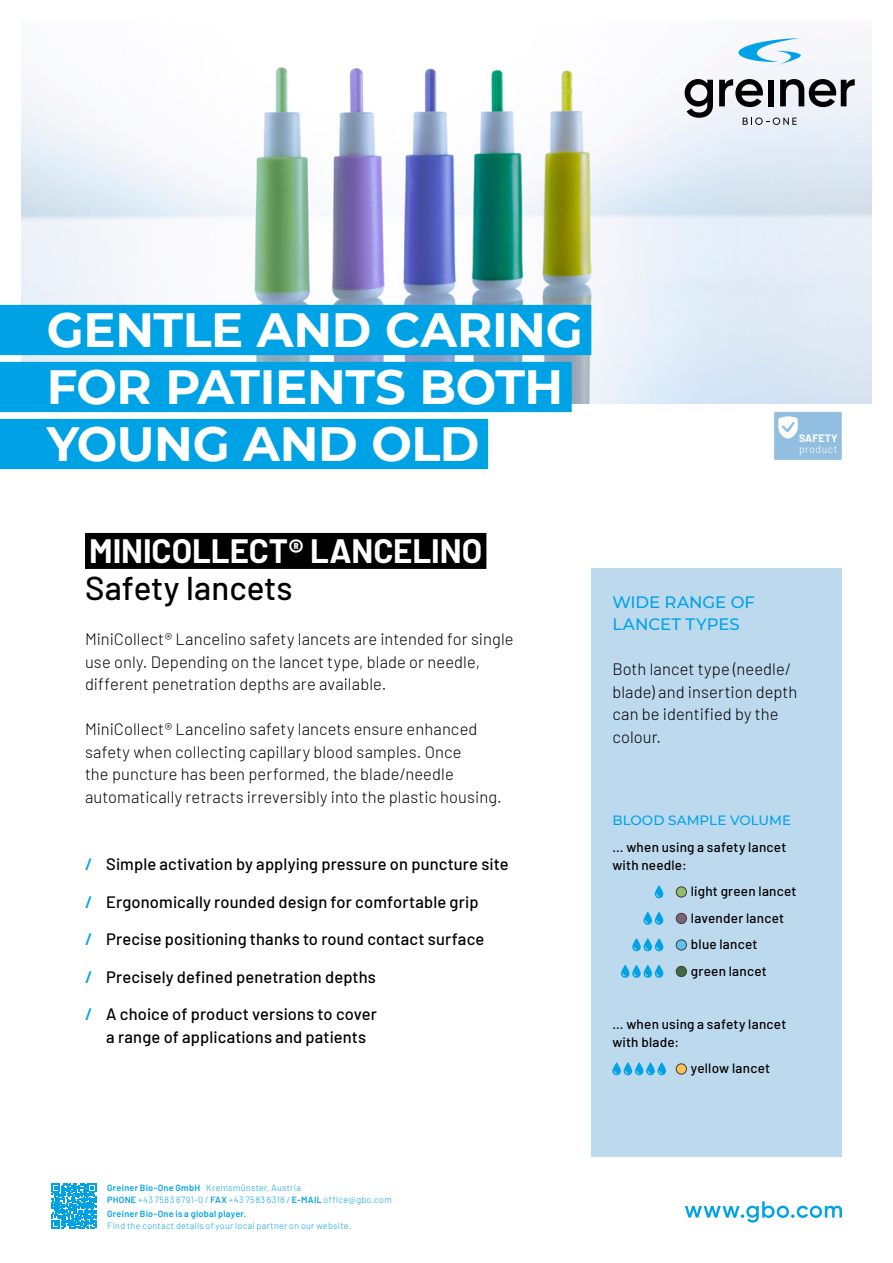
<style>
.page{position:relative;width:893px;height:1263px;background:#fff}
.page>*{position:absolute;margin:0;border:0;box-sizing:border-box;transform-origin:0 0}
.t1{font:700 48px/57px "Montserrat";letter-spacing:-.01em;color:#fff}
.t2{font:700 33px "Barlow";letter-spacing:-.005em;color:#fff}
.t3{font:500 33px "Barlow";color:#000}
.t4{font:300 16.5px/22.5px "Barlow";letter-spacing:.005em;color:#000}
.t5{font:500 16.5px/22.5px "Barlow";letter-spacing:.005em;color:#000}
.t6{font:500 16.5px/22.5px "Montserrat";color:#00a2e6}
.t7{font:500 13.5px/26.5px "Barlow";letter-spacing:.02em;color:#000}
.t8{font:500 13.5px "Montserrat";color:#00a2e6}
.t9{font:300 10.5px "Barlow";letter-spacing:.045em;color:#fff}
.t10{font:700 10.5px "Barlow";letter-spacing:.01em;color:#fff}
.t11{font:300 9px/12px "Barlow";letter-spacing:.035em;color:#00a2e6}
.t12{font:600 9px "Barlow";letter-spacing:.03em;color:#00a2e6}
.s1{font-weight:600;color:#00a2e6}
.s2{font-weight:600}
</style>
<div class="page">
<div style="left:591px;top:568px;width:251px;height:589px;background:#bdd9ee"></div>
<svg style="left:52px;top:1184px;width:44px;height:44px"></svg>
<img style="left:21px;top:46px;width:851px;height:358px">
<div style="left:773px;top:411px;width:69px;height:50px;background:#92bfdf"></div>
<svg style="left:778px;top:416px;width:20px;height:23px"></svg>
<div style="left:773px;top:410px;width:70px;height:51px;border:2px solid #fff"></div>
<svg style="left:743px;top:117px;width:54px;height:8px"></svg>
<svg style="left:738px;top:38px;width:63px;height:29px"></svg>
<svg style="left:685px;top:79px;width:28px;height:39px"></svg>
<svg style="left:719px;top:79px;width:44px;height:28px"></svg>
<div style="left:768px;top:80px;width:6px;height:26px;background:#000"></div>
<svg style="left:780px;top:79px;width:75px;height:28px"></svg>
<svg style="left:685px;top:1201px;width:157px;height:21px"></svg>
<div style="left:0;top:305px;width:591px;height:50px;background:#00a2e6"></div>
<div style="left:0;top:362px;width:572px;height:50px;background:#00a2e6"></div>
<div style="left:0;top:419px;width:488px;height:50px;background:#00a2e6"></div>
<div style="left:85px;top:533px;width:401px;height:36px;background:#000"></div>
<svg style="left:655px;top:885px;width:8px;height:13px"></svg>
<div style="left:676px;top:887px;width:10px;height:10px;background:#93bd6a;border-radius:50%"></div>
<div style="left:676px;top:887px;width:11px;height:10px;border:1px solid #413c38;border-radius:50%"></div>
<svg style="left:643px;top:912px;width:20px;height:13px"></svg>
<div style="left:676px;top:913px;width:10px;height:10px;background:#7d627c;border-radius:50%"></div>
<div style="left:676px;top:913px;width:11px;height:11px;border:1px solid #413c38;border-radius:50%"></div>
<svg style="left:632px;top:938px;width:31px;height:13px"></svg>
<div style="left:676px;top:940px;width:10px;height:10px;background:#5cc3f0;border-radius:50%"></div>
<div style="left:676px;top:940px;width:11px;height:10px;border:1px solid #413c38;border-radius:50%"></div>
<svg style="left:621px;top:965px;width:42px;height:13px"></svg>
<div style="left:676px;top:966px;width:10px;height:10px;background:#436941;border-radius:50%"></div>
<div style="left:676px;top:966px;width:11px;height:11px;border:1px solid #413c38;border-radius:50%"></div>
<svg style="left:612px;top:1062px;width:54px;height:13px"></svg>
<div style="left:676px;top:1064px;width:10px;height:10px;background:#fcc254;border-radius:50%"></div>
<div style="left:676px;top:1064px;width:11px;height:10px;border:1px solid #413c38;border-radius:50%"></div>
<h1 class="t1" style="left:47px;top:299px;width:537px">GENTLE AND CARING<br>FOR PATIENTS BOTH<br>YOUNG AND OLD</h1>
<h2 class="t2" style="left:89px;top:526px;width:394px">MINICOLLECT® LANCELINO</h2>
<h2 class="t3" style="left:85px;top:564px;width:209px">Safety lancets</h2>
<p class="t4" style="left:85px;top:627px;width:430px">MiniCollect® Lancelino safety lancets are intended for single use only. Depending on the lancet type, blade or needle, different penetration depths are available.</p>
<p class="t4" style="left:85px;top:717px;width:418px">MiniCollect® Lancelino safety lancets ensure enhanced safety when collecting capillary blood samples. Once<br>the puncture has been performed, the blade/needle automatically retracts irreversibly into the plastic housing.</p>
<p class="t5" style="left:85px;top:852px;width:425px"><span class="s1">/</span> Simple activation by applying pressure on puncture site</p>
<p class="t5" style="left:85px;top:889px;width:395px"><span class="s1">/</span> Ergonomically rounded design for comfortable grip</p>
<p class="t5" style="left:85px;top:927px;width:401px"><span class="s1">/</span> Precise positioning thanks to round contact surface</p>
<p class="t5" style="left:85px;top:964px;width:292px"><span class="s1">/</span> Precisely defined penetration depths</p>
<p class="t5" style="left:106px;top:1002px;width:272px;text-indent:-21px"><span class="s1">/</span> A choice of product versions to cover a range of applications and patients</p>
<p class="t10" style="left:799px;top:430px;width:40px">SAFETY</p>
<p class="t9" style="left:799px;top:441px;width:40px">product</p>
<p class="t6" style="left:612px;top:590px;width:144px">WIDE RANGE OF<br>LANCET TYPES</p>
<p class="t4" style="left:612px;top:657px;width:187px">Both lancet type (needle/ blade) and insertion depth can be identified by the colour.</p>
<p class="t8" style="left:612px;top:811px;width:180px">BLOOD SAMPLE VOLUME</p>
<p class="t7" style="left:612px;top:837px;width:175px;line-height:18px">... when using a safety lancet with needle:</p>
<p class="t7" style="left:691px;top:877px;width:107px">light green lancet lavender lancet blue lancet<br>green lancet</p>
<p class="t7" style="left:612px;top:1014px;width:175px;line-height:18px">... when using a safety lancet with blade:</p>
<p class="t7" style="left:691px;top:1054px;width:81px">yellow lancet</p>
<p class="t11" style="left:107px;top:1181px;width:286px"><span class="s2">Greiner Bio-One GmbH</span> Kremsmünster, Austria<br><span class="s2">PHONE</span> +43 7583 6791-0 / <span class="s2">FAX</span> +43 7583 6318 / <span class="s2">E-MAIL</span> office@gbo.com</p>
<p class="t12" style="left:107px;top:1207px;width:141px">Greiner Bio-One is a global player.</p>
<p class="t11" style="left:107px;top:1219px;width:246px">Find the contact details of your local partner on our website.</p>
</div>
